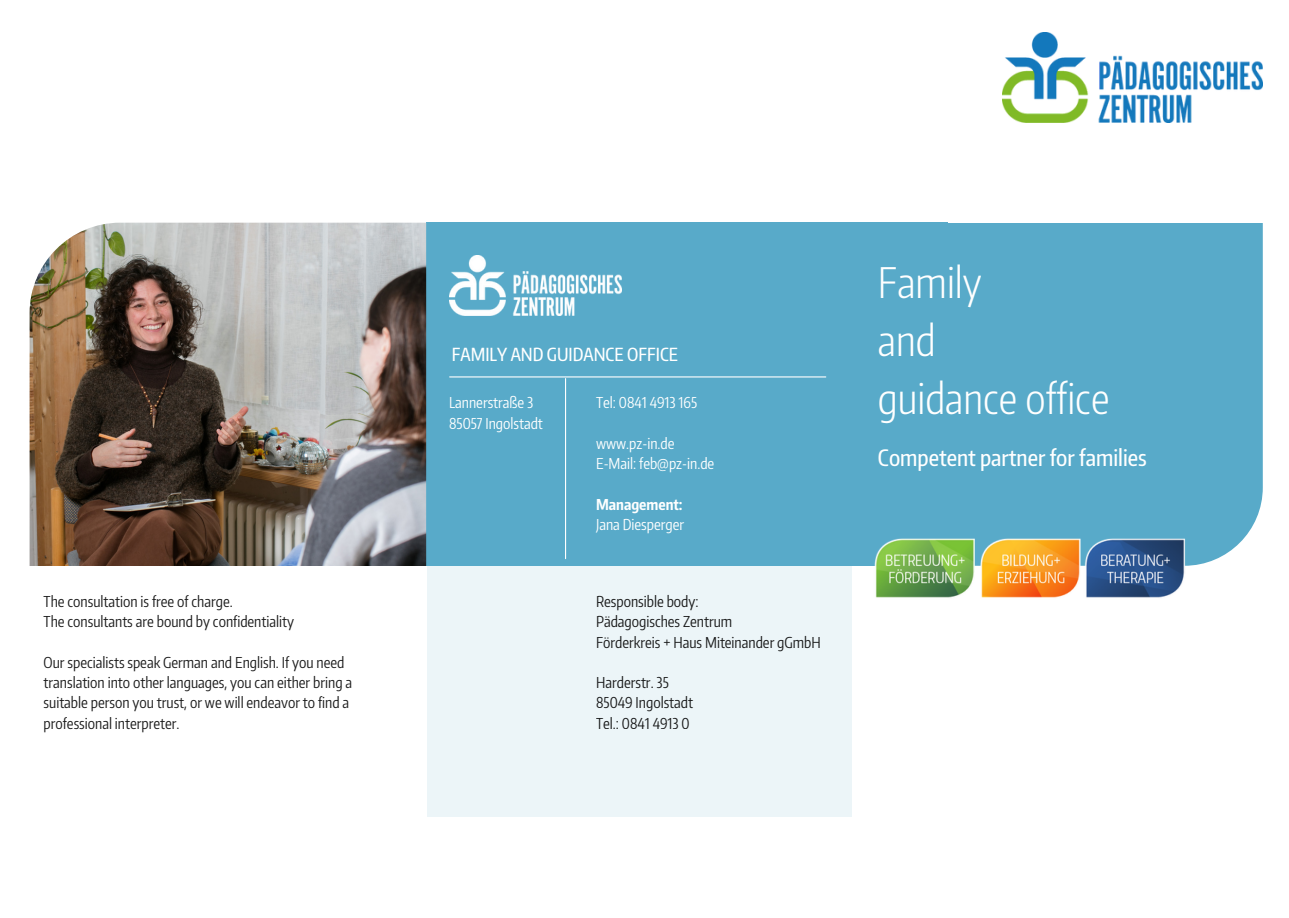
<style>
.page{position:relative;width:1289px;height:918px;background:#fff}
.page>*{position:absolute;margin:0;border:0;box-sizing:border-box;transform-origin:0 0}
.t1{font:300 42px/58.1px "Encode Sans Compressed";color:#fff}
.t2{font:500 22.5px "Encode Sans Compressed";color:#fff}
.t3{font:500 18px "Encode Sans Compressed";color:#fff}
.t4{font:15px/20.2px "Encode Sans Compressed";color:#000}
.t5{font:15px/20.2px "Encode Sans Compressed";color:#fff}
.t6{font:700 15px "Encode Sans Compressed";color:#fff}
</style>
<div class="page">
<div style="left:426px;top:223px;width:521px;height:343px;background:#58aac9"></div>
<div style="left:426px;top:566px;width:425px;height:251px;background:#ecf5f8"></div>
<img style="left:30px;top:223px;width:396px;height:343px">
<img style="left:686px;top:122px;width:577px;height:695px">
<img style="left:1002px;top:32px;width:260px;height:90px">
<img style="left:449px;top:256px;width:172px;height:59px">
<hr style="left:449px;top:376px;width:376px;height:2px;background:#fff">
<hr style="left:565px;top:379px;width:1px;height:180px;background:#fff">
<p class="t4" style="left:44px;top:591px;width:252px">The consultation is free of charge.<br>The consultants are bound by confidentiality</p>
<p class="t4" style="left:44px;top:652px;width:310px">Our specialists speak German and English. If you need translation into other languages, you can either bring a suitable person you trust, or we will endeavor to find a professional interpreter.</p>
<p class="t3" style="left:452px;top:343px;width:228px">FAMILY AND GUIDANCE OFFICE</p>
<p class="t5" style="left:449px;top:392px;width:95px">Lannerstraße 3<br>85057 Ingolstadt</p>
<p class="t5" style="left:596px;top:392px;width:103px">Tel: 0841 4913 165</p>
<p class="t5" style="left:596px;top:433px;width:120px">www.pz-in.de<br>E-Mail: feb@pz-in.de</p>
<p class="t6" style="left:596px;top:494px;width:88px">Management:</p>
<p class="t5" style="left:596px;top:514px;width:89px">Jana Diesperger</p>
<p class="t4" style="left:596px;top:591px;width:226px">Responsible body:<br>Pädagogisches Zentrum<br>Förderkreis + Haus Miteinander gGmbH</p>
<p class="t4" style="left:596px;top:672px;width:98px">Harderstr. 35<br>85049 Ingolstadt<br>Tel.: 0841 4913 0</p>
<h1 class="t1" style="left:877px;top:252px;width:233px">Family<br>and<br>guidance office</h1>
<h2 class="t2" style="left:877px;top:442px;width:270px">Competent partner for families</h2>
</div>
